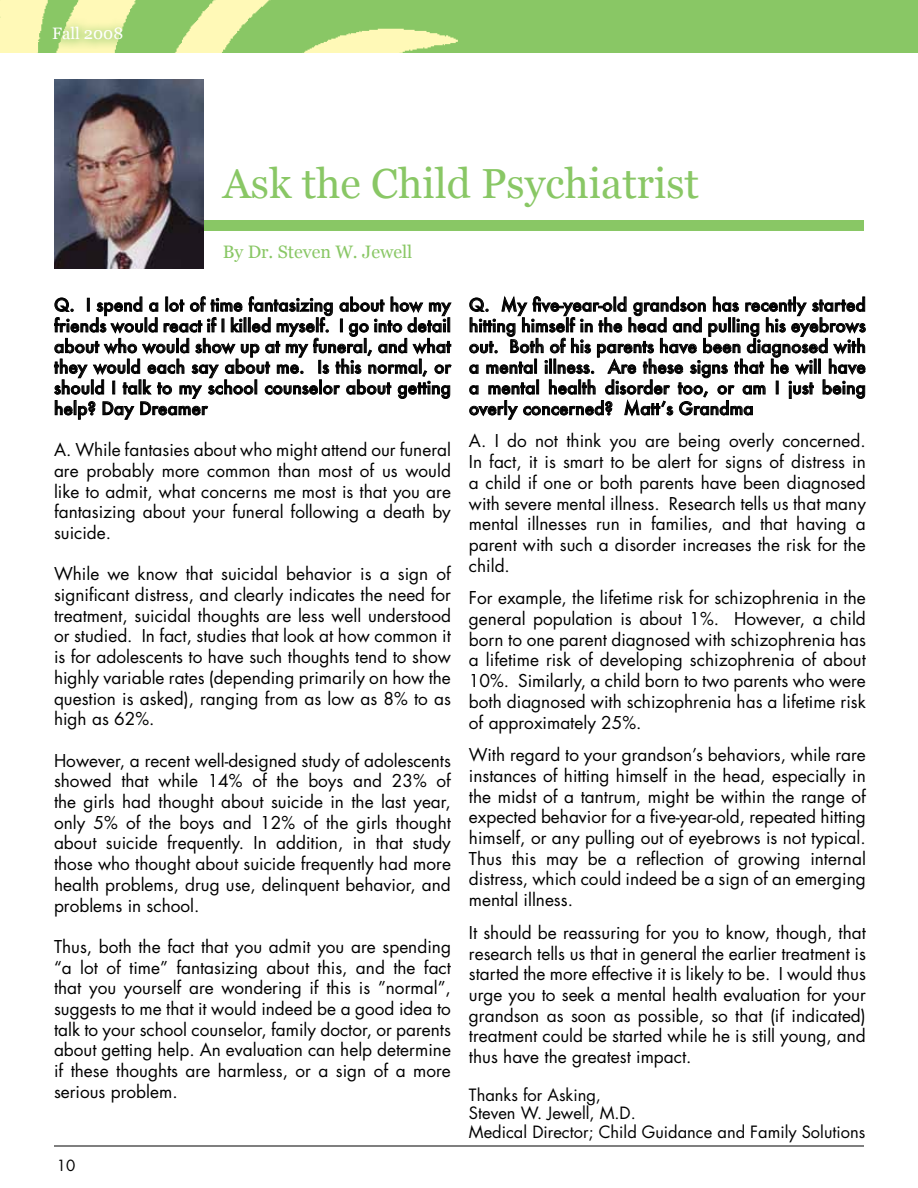
<style>
.page{position:relative;width:918px;height:1188px;background:#fff}
.page>*{position:absolute;margin:0;border:0;box-sizing:border-box;transform-origin:0 0}
.t1{font:42px "Georgia";color:#89c765}
.t2{font:18px "Georgia";color:#89c765}
.t3{font:17.25px/20.7px "Futura";color:#000;text-align:justify}
.t4{font:500 17.25px/20.7px "Futura";color:#000;text-align:justify}
.t5{font:16.5px/18.8px "Futura";color:#000}
.t6{font:16.5px "Georgia";color:#fff}
.t7{font:15px "Futura";color:#000}
</style>
<div class="page">
<div style="left:0;top:0;width:918px;height:52px;background:#89c765"></div>
<img style="left:0;top:0;width:458px;height:52px">
<div style="left:43px;top:16px;width:92px;height:36px;background:#89c765;opacity:.75"></div>
<hr style="left:54px;top:1146px;width:810px;height:1px;background:#000">
<div style="left:194px;top:220px;width:670px;height:11px;background:#89c765"></div>
<img style="left:54px;top:79px;width:150px;height:189px">
<svg style="left:54px;top:296px;width:397px;height:124px"></svg>
<svg style="left:469px;top:296px;width:397px;height:124px"></svg>
<p class="t6" style="left:52px;top:24px;width:72px">Fall 2008</p>
<h1 class="t1" style="left:223px;top:158px;width:478px">Ask the Child Psychiatrist</h1>
<p class="t2" style="left:223px;top:241px;width:191px">By Dr. Steven W. Jewell</p>
<p class="t4" style="left:54px;top:294px;width:398px">Q. I spend a lot of time fantasizing about how my friends would react if I killed myself. I go into detail about who would show up at my funeral, and what they would each say about me. Is this normal, or should I talk to my school counselor about getting help? Day Dreamer</p>
<p class="t3" style="left:54px;top:439px;width:399px">A. While fantasies about who might attend our funeral are probably more common than most of us would like to admit, what concerns me most is that you are fantasizing about your funeral following a death by suicide.</p>
<p class="t3" style="left:54px;top:563px;width:398px">While we know that suicidal behavior is a sign of significant distress, and clearly indicates the need for treatment, suicidal thoughts are less well understood or studied. In fact, studies that look at how common it is for adolescents to have such thoughts tend to show highly variable rates (depending primarily on how the question is asked), ranging from as low as 8% to as high as 62%.</p>
<p class="t3" style="left:54px;top:750px;width:398px">However, a recent well-designed study of adolescents showed that while 14% of the boys and 23% of the girls had thought about suicide in the last year, only 5% of the boys and 12% of the girls thought about suicide frequently. In addition, in that study those who thought about suicide frequently had more health problems, drug use, delinquent behavior, and problems in school.</p>
<p class="t3" style="left:54px;top:936px;width:399px">Thus, both the fact that you admit you are spending “a lot of time” fantasizing about this, and the fact that you yourself are wondering if this is ”normal”, suggests to me that it would indeed be a good idea to talk to your school counselor, family doctor, or parents about getting help. An evaluation can help determine if these thoughts are harmless, or a sign of a more serious problem.</p>
<p class="t4" style="left:469px;top:294px;width:398px">Q. My five-year-old grandson has recently started hitting himself in the head and pulling his eyebrows out. Both of his parents have been diagnosed with a mental illness. Are these signs that he will have a mental health disorder too, or am I just being overly concerned? Matt’s Grandma</p>
<p class="t3" style="left:469px;top:431px;width:398px">A. I do not think you are being overly concerned.<br>In fact, it is smart to be alert for signs of distress in a child if one or both parents have been diagnosed with severe mental illness. Research tells us that many mental illnesses run in families, and that having a parent with such a disorder increases the risk for the child.</p>
<p class="t3" style="left:469px;top:587px;width:398px">For example, the lifetime risk for schizophrenia in the general population is about 1%. However, a child born to one parent diagnosed with schizophrenia has a lifetime risk of developing schizophrenia of about 10%. Similarly, a child born to two parents who were both diagnosed with schizophrenia has a lifetime risk of approximately 25%.</p>
<p class="t3" style="left:469px;top:744px;width:399px">With regard to your grandson’s behaviors, while rare instances of hitting himself in the head, especially in the midst of a tantrum, might be within the range of expected behavior for a five-year-old, repeated hitting himself, or any pulling out of eyebrows is not typical.<br>Thus this may be a reflection of growing internal distress, which could indeed be a sign of an emerging mental illness.</p>
<p class="t3" style="left:469px;top:922px;width:399px">It should be reassuring for you to know, though, that research tells us that in general the earlier treatment is started the more effective it is likely to be. I would thus urge you to seek a mental health evaluation for your grandson as soon as possible, so that (if indicated) treatment could be started while he is still young, and thus have the greatest impact.</p>
<p class="t5" style="left:469px;top:1085px;width:398px">Thanks for Asking,<br>Steven W. Jewell, M.D.<br>Medical Director; Child Guidance and Family Solutions</p>
<p class="t7" style="left:57px;top:1156px;width:20px">10</p>
</div>
